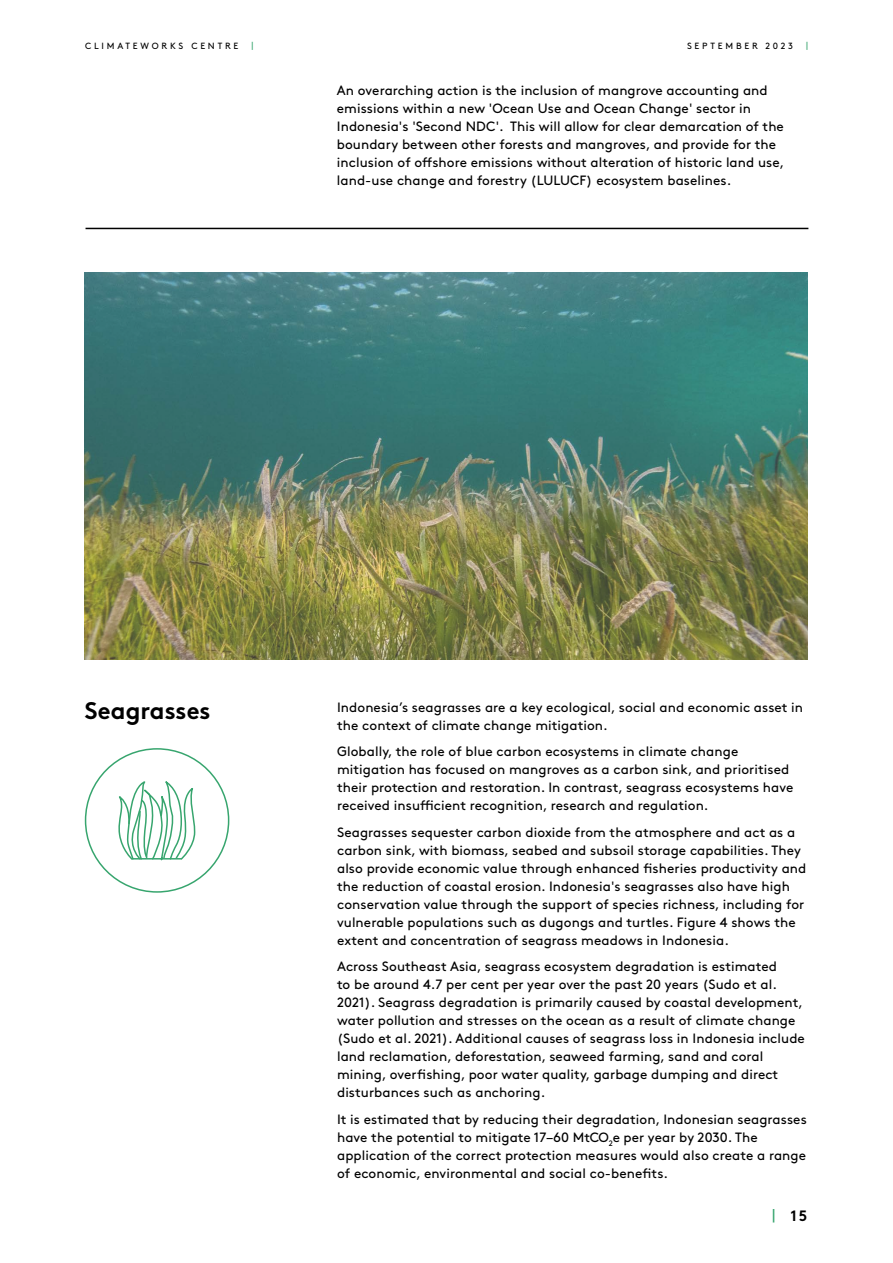
<style>
.page{position:relative;width:893px;height:1263px;background:#fff}
.page>*{position:absolute;margin:0;border:0;box-sizing:border-box;transform-origin:0 0}
.t1{font:700 24px "Brown Pro";color:#000}
.t2{font:700 15px "Brown Pro";color:#000}
.t3{font:13.5px/18px "Brown Pro";letter-spacing:.005em;color:#000}
.t4{font:9px "Brown Pro";letter-spacing:.31em;color:#000}
.t5{font:9px "Brown Pro";color:#37a56e}
.s1{font-weight:400;color:#37a56e}
</style>
<div class="page">
<hr style="left:86px;top:228px;width:722px;height:1px;background:#000">
<svg style="left:118px;top:782px;width:78px;height:79px"></svg>
<img style="left:85px;top:272px;width:722px;height:387px">
<p class="t4" style="left:85px;top:39px;width:155px">CLIMATEWORKS CENTRE</p>
<p class="t5" style="left:251px;top:39px;width:3px">|</p>
<p class="t4" style="left:687px;top:39px;width:108px">SEPTEMBER 2023</p>
<p class="t5" style="left:806px;top:39px;width:3px">|</p>
<p class="t3" style="left:337px;top:80px;width:449px">An overarching action is the inclusion of mangrove accounting and emissions within a new 'Ocean Use and Ocean Change' sector in Indonesia's 'Second NDC'. This will allow for clear demarcation of the boundary between other forests and mangroves, and provide for the inclusion of offshore emissions without alteration of historic land use, land-use change and forestry (LULUCF) ecosystem baselines.</p>
<h1 class="t1" style="left:85px;top:692px;width:127px">Seagrasses</h1>
<p class="t3" style="left:337px;top:697px;width:468px">Indonesia’s seagrasses are a key ecological, social and economic asset in the context of climate change mitigation.</p>
<p class="t3" style="left:337px;top:741px;width:458px">Globally, the role of blue carbon ecosystems in climate change mitigation has focused on mangroves as a carbon sink, and prioritised their protection and restoration. In contrast, seagrass ecosystems have received insufficient recognition, research and regulation.</p>
<p class="t3" style="left:337px;top:822px;width:471px">Seagrasses sequester carbon dioxide from the atmosphere and act as a carbon sink, with biomass, seabed and subsoil storage capabilities. They also provide economic value through enhanced fisheries productivity and the reduction of coastal erosion. Indonesia's seagrasses also have high conservation value through the support of species richness, including for vulnerable populations such as dugongs and turtles. Figure 4 shows the extent and concentration of seagrass meadows in Indonesia.</p>
<p class="t3" style="left:337px;top:956px;width:469px">Across Southeast Asia, seagrass ecosystem degradation is estimated<br>to be around 4.7 per cent per year over the past 20 years (Sudo et al.<br>2021). Seagrass degradation is primarily caused by coastal development, water pollution and stresses on the ocean as a result of climate change (Sudo et al. 2021). Additional causes of seagrass loss in Indonesia include land reclamation, deforestation, seaweed farming, sand and coral mining, overfishing, poor water quality, garbage dumping and direct disturbances such as anchoring.</p>
<p class="t3" style="left:337px;top:1109px;width:471px">It is estimated that by reducing their degradation, Indonesian seagrasses have the potential to mitigate 17–60 MtCO<sub>2</sub>e per year by 2030. The application of the correct protection measures would also create a range of economic, environmental and social co-benefits.</p>
<p class="t2" style="left:772px;top:1203px;width:37px"><span class="s1">|</span> 15</p>
</div>
